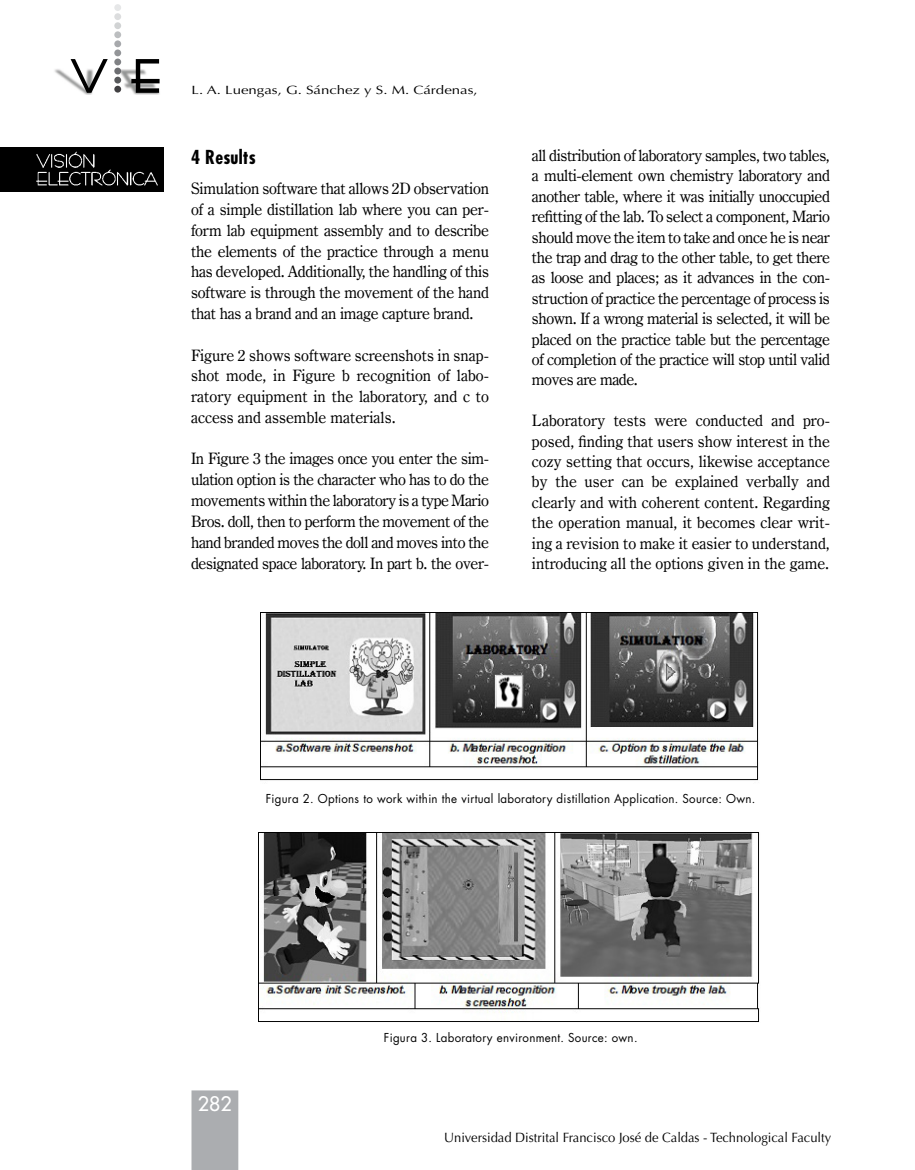
<style>
.page{position:relative;width:915px;height:1170px;background:#fff}
.page>*{position:absolute;margin:0;border:0;box-sizing:border-box;transform-origin:0 0}
.t1{font:500 19.5px "Futura Std";color:#fff}
.t2{font:700 condensed 18.75px "Futura Std";letter-spacing:.01em;color:#000}
.t3{font:15.75px/20.4px "Century Oldstyle BT";letter-spacing:-.015em;color:#000;text-align:justify}
.t4{font:13.5px "Optima LT Std";color:#000;scale:.96 1}
.t5{font:12px "Futura Std";letter-spacing:.025em;color:#000;scale:.96 1}
.t6{font:12px "Optima LT Std";color:#000;scale:1.25 1}
</style>
<div class="page">
<div style="left:191px;top:1090px;width:47px;height:79px;background:#abadb0"></div>
<img style="left:116px;top:69px;width:44px;height:26px">
<svg style="left:131px;top:59px;width:28px;height:34px"></svg>
<img style="left:54px;top:69px;width:38px;height:26px">
<svg style="left:71px;top:59px;width:37px;height:34px"></svg>
<div style="left:114px;top:86px;width:7px;height:7px;background:#414042;border-radius:50%"></div>
<div style="left:114px;top:77px;width:7px;height:6px;background:#58595b;border-radius:50%"></div>
<div style="left:114px;top:68px;width:7px;height:6px;background:#6d6e71;border-radius:50%"></div>
<div style="left:114px;top:59px;width:7px;height:6px;background:#808285;border-radius:50%"></div>
<div style="left:114px;top:49px;width:7px;height:7px;background:#939598;border-radius:50%"></div>
<div style="left:114px;top:40px;width:7px;height:7px;background:#a7a9ac;border-radius:50%"></div>
<div style="left:114px;top:31px;width:7px;height:7px;background:#bcbec0;border-radius:50%"></div>
<div style="left:114px;top:22px;width:7px;height:7px;background:#d1d3d4;border-radius:50%"></div>
<div style="left:114px;top:13px;width:7px;height:7px;background:#dcddde;border-radius:50%"></div>
<div style="left:114px;top:4px;width:7px;height:7px;background:#e6e7e8;border-radius:50%"></div>
<img style="left:0;top:148px;width:164px;height:44px">
<img style="left:260px;top:612px;width:499px;height:169px">
<img style="left:258px;top:832px;width:502px;height:190px">
<p class="t6" style="left:191px;top:83px;width:230px">L. A. Luengas, G. Sánchez y S. M. Cárdenas,</p>
<p class="t2" style="left:191px;top:146px;width:66px">4 Results</p>
<p class="t3" style="left:191px;top:177px;width:299px;line-height:20.9px">Simulation software that allows 2D observation of a simple distillation lab where you can per&shy;form lab equipment assembly and to describe the elements of the practice through a menu has developed. Additionally, the handling of this software is through the movement of the hand that has a brand and an image capture brand.</p>
<p class="t3" style="left:191px;top:344px;width:299px;line-height:20.9px">Figure 2 shows software screenshots in snap&shy;shot mode, in Figure b recognition of labo&shy;ratory equipment in the laboratory, and c to access and assemble materials.</p>
<p class="t3" style="left:191px;top:448px;width:299px;line-height:20.9px">In Figure 3 the images once you enter the sim&shy;ulation option is the character who has to do the movements within the laboratory is a type Mario Bros. doll, then to perform the movement of the hand branded moves the doll and moves into the designated space laboratory. In part b. the over-</p>
<p class="t3" style="left:531px;top:145px;width:299px">all distribution of laboratory samples, two tables, a multi-element own chemistry laboratory and another table, where it was initially unoccupied refitting of the lab. To select a component, Mario should move the item to take and once he is near the trap and drag to the other table, to get there as loose and places; as it advances in the con&shy;struction of practice the percentage of process is shown. If a wrong material is selected, it will be placed on the practice table but the percentage of completion of the practice will stop until valid moves are made.</p>
<p class="t3" style="left:531px;top:410px;width:299px">Laboratory tests were conducted and pro&shy;posed, finding that users show interest in the cozy setting that occurs, likewise acceptance by the user can be explained verbally and clearly and with coherent content. Regarding the operation manual, it becomes clear writ&shy;ing a revision to make it easier to understand, introducing all the options given in the game.</p>
<p class="t5" style="left:265px;top:791px;width:511px">Figura 2. Options to work within the virtual laboratory distillation Application. Source: Own.</p>
<p class="t1" style="left:198px;top:1091px;width:35px">282</p>
<p class="t5" style="left:384px;top:1029px;width:265px">Figura 3. Laboratory environment. Source: own.</p>
<p class="t4" style="left:444px;top:1129px;width:404px">Universidad Distrital Francisco José de Caldas - Technological Faculty</p>
</div>
